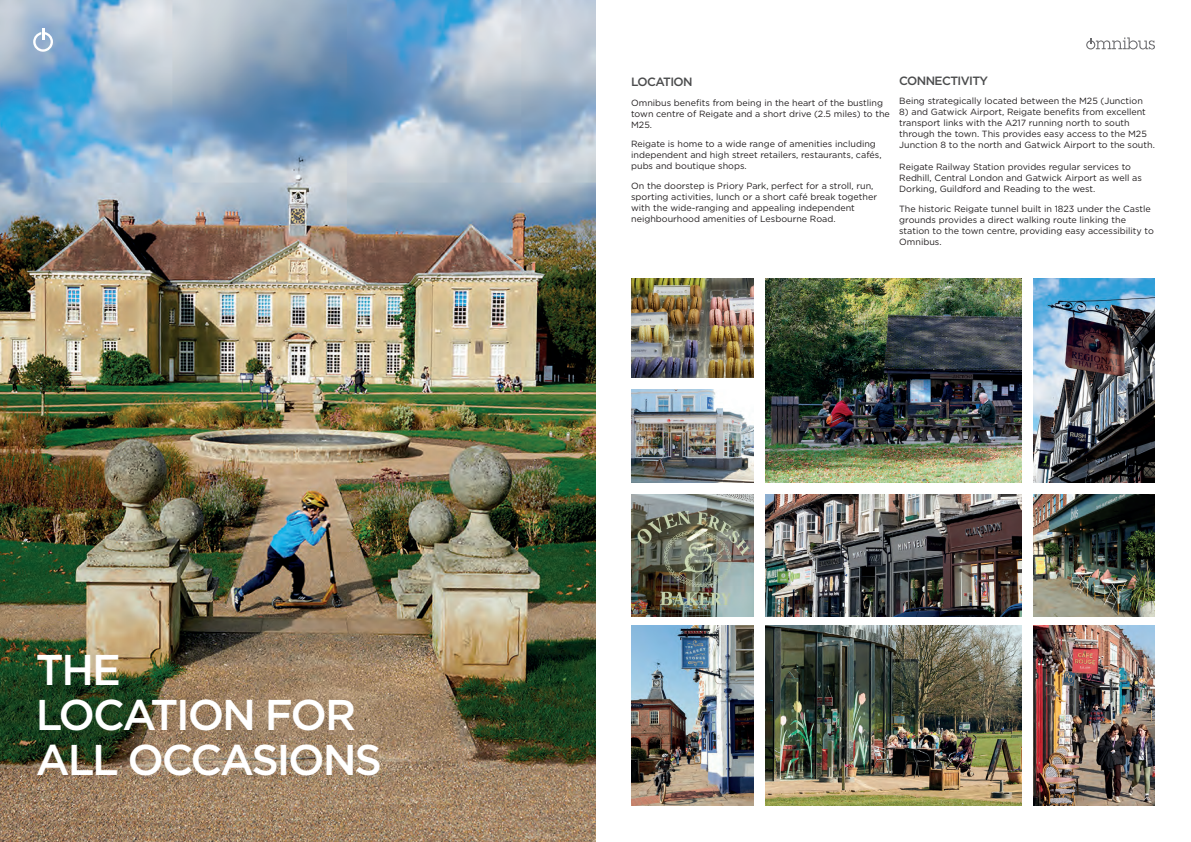
<style>
.page{position:relative;width:1191px;height:842px;background:#fff}
.page>*{position:absolute;margin:0;border:0;box-sizing:border-box;transform-origin:0 0}
.t1{font:500 43px/45px "Gotham";letter-spacing:-.05em;color:#fff}
.t2{font:500 12px "Gotham";letter-spacing:-.05em;color:#4b4c4d}
.t3{font:9px/11px "Gotham";color:#231f20}
</style>
<div class="page">
<img style="left:0;top:0;width:595px;height:842px">
<svg style="left:1086px;top:37px;width:69px;height:12px"></svg>
<svg style="left:33px;top:28px;width:20px;height:24px"></svg>
<img style="left:631px;top:494px;width:122px;height:122px">
<img style="left:765px;top:626px;width:256px;height:180px">
<img style="left:1033px;top:279px;width:122px;height:204px">
<img style="left:1033px;top:626px;width:122px;height:180px">
<img style="left:1033px;top:494px;width:122px;height:122px">
<img style="left:765px;top:494px;width:256px;height:122px">
<img style="left:631px;top:279px;width:122px;height:98px">
<img style="left:765px;top:279px;width:256px;height:204px">
<img style="left:631px;top:390px;width:122px;height:93px">
<img style="left:631px;top:626px;width:122px;height:180px">
<h1 class="t1" style="left:36px;top:647px;width:348px">THE<br>LOCATION FOR<br>ALL OCCASIONS</h1>
<h2 class="t2" style="left:631px;top:74px;width:63px">LOCATION</h2>
<p class="t3" style="left:631px;top:97px;width:260px">Omnibus benefits from being in the heart of the bustling town centre of Reigate and a short drive (2.5 miles) to the<br>M25.</p>
<p class="t3" style="left:631px;top:138px;width:252px">Reigate is home to a wide range of amenities including independent and high street retailers, restaurants, cafés, pubs and boutique shops.</p>
<p class="t3" style="left:631px;top:180px;width:247px">On the doorstep is Priory Park, perfect for a stroll, run, sporting activities, lunch or a short café break together with the wide-ranging and appealing independent neighbourhood amenities of Lesbourne Road.</p>
<h2 class="t2" style="left:899px;top:73px;width:90px">CONNECTIVITY</h2>
<p class="t3" style="left:899px;top:96px;width:245px">Being strategically located between the M25 (Junction</p>
<p class="t3" style="left:899px;top:107px;width:257px">8) and Gatwick Airport, Reigate benefits from excellent transport links with the A217 running north to south through the town. This provides easy access to the M25<br>Junction 8 to the north and Gatwick Airport to the south.</p>
<p class="t3" style="left:899px;top:162px;width:244px">Reigate Railway Station provides regular services to<br>Redhill, Central London and Gatwick Airport as well as<br>Dorking, Guildford and Reading to the west.</p>
<p class="t3" style="left:899px;top:203px;width:256px">The historic Reigate tunnel built in 1823 under the Castle grounds provides a direct walking route linking the station to the town centre, providing easy accessibility to Omnibus.</p>
</div>
